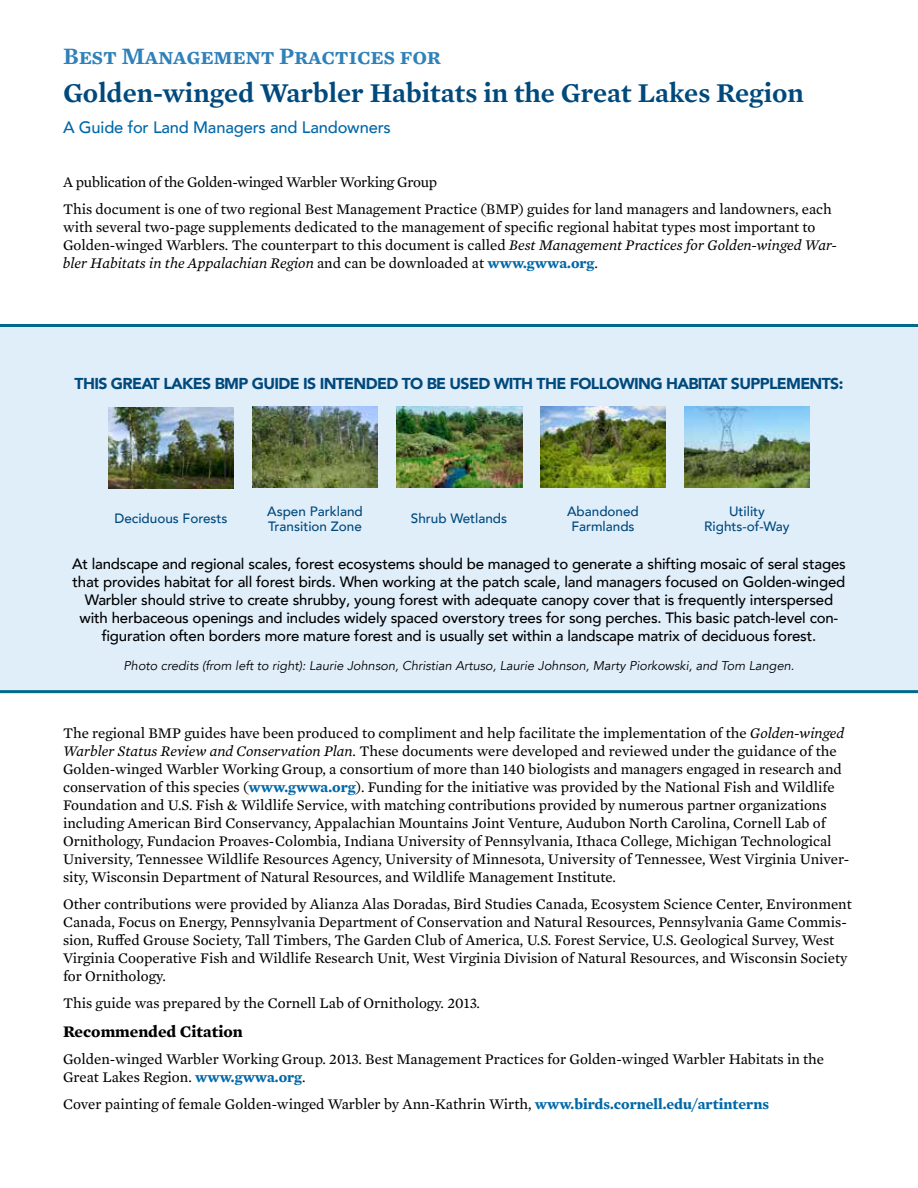
<style>
.page{position:relative;width:918px;height:1188px;background:#fff}
.page>*{position:absolute;margin:0;border:0;box-sizing:border-box;transform-origin:0 0}
.t1{font:600 27.75px "Mercury Text G2";color:#00497c}
.t2{font:600 24px "Mercury Text G2";letter-spacing:-.01em;color:#2f81ba}
.t3{font:500 16.5px "Avenir LT Com";letter-spacing:-.01em;color:#0068a9}
.t4{font:700 16.5px "Mercury Text G2";color:#000}
.t5{font:900 15.75px "Avenir LT Com";letter-spacing:-.04em;color:#00497c}
.t6{font:15px/18px "Mercury Text G2";color:#000}
.t7{font:500 15px/18px "Avenir LT Com";letter-spacing:-.01em;color:#000;text-align:center}
.t8{font:500 13.5px/14.2px "Avenir LT Com";color:#00497c;text-align:center}
.t9{font:italic 12.75px "Avenir LT Com";color:#000}
.s1{font-style:italic}
.s2{font-weight:700;color:#0068a9}
</style>
<div class="page">
<div style="left:0;top:325px;width:918px;height:367px;background:#e0eefa"></div>
<img style="left:108px;top:407px;width:126px;height:81px">
<img style="left:252px;top:407px;width:126px;height:81px">
<img style="left:396px;top:407px;width:126px;height:80px">
<img style="left:540px;top:407px;width:126px;height:81px">
<img style="left:684px;top:407px;width:126px;height:81px">
<hr style="left:0;top:690px;width:918px;height:3px;background:#016a8b">
<hr style="left:0;top:324px;width:918px;height:3px;background:#016a8b">
<h2 class="t2" style="left:63px;top:38px;width:379px">Best Management Practices for</h2>
<h1 class="t1" style="left:63px;top:72px;width:742px">Golden-winged Warbler Habitats in the Great Lakes Region</h1>
<p class="t3" style="left:63px;top:118px;width:329px">A Guide for Land Managers and Landowners</p>
<p class="t6" style="left:63px;top:168px;width:770px;line-height:27px">A publication of the Golden-winged Warbler Working Group<br>This document is one of two regional Best Management Practice (BMP) guides for land managers and landowners, each</p>
<p class="t6" style="left:63px;top:218px;width:776px">with several two-page supplements dedicated to the management of specific regional habitat types most important to<br>Golden-winged Warblers. The counterpart to this document is called <span class="s1">Best Management Practices for Golden-winged War&shy;bler Habitats in the Appalachian Region</span> and can be downloaded at <span class="s2">www.gwwa.org</span>.</p>
<p class="t5" style="left:75px;top:374px;width:303px">THIS GREAT LAKES BMP GUIDE IS INTENDED</p>
<p class="t5" style="left:402px;top:374px;width:59px">TO BE USED</p>
<p class="t5" style="left:494px;top:374px;width:351px">WITH THE FOLLOWING HABITAT SU PPLEMENTS:</p>
<p class="t8" style="left:114px;top:512px;width:115px">Deciduous Forests</p>
<p class="t8" style="left:267px;top:505px;width:97px;text-align:left">Aspen Parkland<br>Transition Zone</p>
<p class="t8" style="left:411px;top:512px;width:98px">Shrub Wetlands</p>
<p class="t8" style="left:567px;top:505px;width:73px">Abandoned<br>Farmlands</p>
<p class="t8" style="left:704px;top:505px;width:87px">Utility<br>Rights-of-Way</p>
<p class="t7" style="left:72px;top:555px;width:775px">At landscape and regional scales, forest ecosystems should be managed to generate a shifting mosaic of seral stages that provides habitat for all forest birds. When working at the patch scale, land managers focused on Golden-winged Warbler should strive to create shrubby, young forest with adequate canopy cover that is frequently interspersed with herbaceous openings and includes widely spaced overstory trees for song perches. This basic patch-level con&shy;figuration often borders more mature forest and is usually set within a landscape matrix of deciduous forest.</p>
<p class="t9" style="left:124px;top:658px;width:672px">Photo credits (from left to right): Laurie Johnson, Christian Artuso, Laurie Johnson, Marty Piorkowski, and Tom Langen.</p>
<p class="t6" style="left:63px;top:723px;width:788px">The regional BMP guides have been produced to compliment and help facilitate the implementation of the <span class="s1">Golden-winged Warbler Status Review and Conservation Plan</span>. These documents were developed and reviewed under the guidance of the Golden-winged Warbler Working Group, a consortium of more than 140 biologists and managers engaged in research and conservation of this species (<span class="s2">www.gwwa.org</span>). Funding for the initiative was provided by the National Fish and Wildlife Foundation and U.S. Fish &amp; Wildlife Service, with matching contributions provided by numerous partner organizations including American Bird Conservancy, Appalachian Mountains Joint Venture, Audubon North Carolina, Cornell Lab of Ornithology, Fundacion Proaves-Colombia, Indiana University of Pennsylvania, Ithaca College, Michigan Technological University, Tennessee Wildlife Resources Agency, University of Minnesota, University of Tennessee, West Virginia Univer&shy;sity, Wisconsin Department of Natural Resources, and Wildlife Management Institute.</p>
<p class="t6" style="left:63px;top:894px;width:790px">Other contributions were provided by Alianza Alas Doradas, Bird Studies Canada, Ecosystem Science Center, Environment Canada, Focus on Energy, Pennsylvania Department of Conservation and Natural Resources, Pennsylvania Game Commis&shy;sion, Ruffed Grouse Society, Tall Timbers, The Garden Club of America, U.S. Forest Service, U.S. Geological Survey, West Virginia Cooperative Fish and Wildlife Research Unit, West Virginia Division of Natural Resources, and Wisconsin Society for Ornithology.</p>
<p class="t6" style="left:63px;top:993px;width:419px">This guide was prepared by the Cornell Lab of Ornithology. 2013.</p>
<p class="t4" style="left:63px;top:1019px;width:181px">Recommended Citation</p>
<p class="t6" style="left:63px;top:1049px;width:763px">Golden-winged Warbler Working Group. 2013. Best Management Practices for Golden-winged Warbler Habitats in the<br>Great Lakes Region. <span class="s2">www.gwwa.org</span>.</p>
<p class="t6" style="left:63px;top:1094px;width:708px">Cover painting of female Golden-winged Warbler by Ann-Kathrin Wirth, <span class="s2">www.birds.cornell.edu/artinterns</span></p>
</div>
